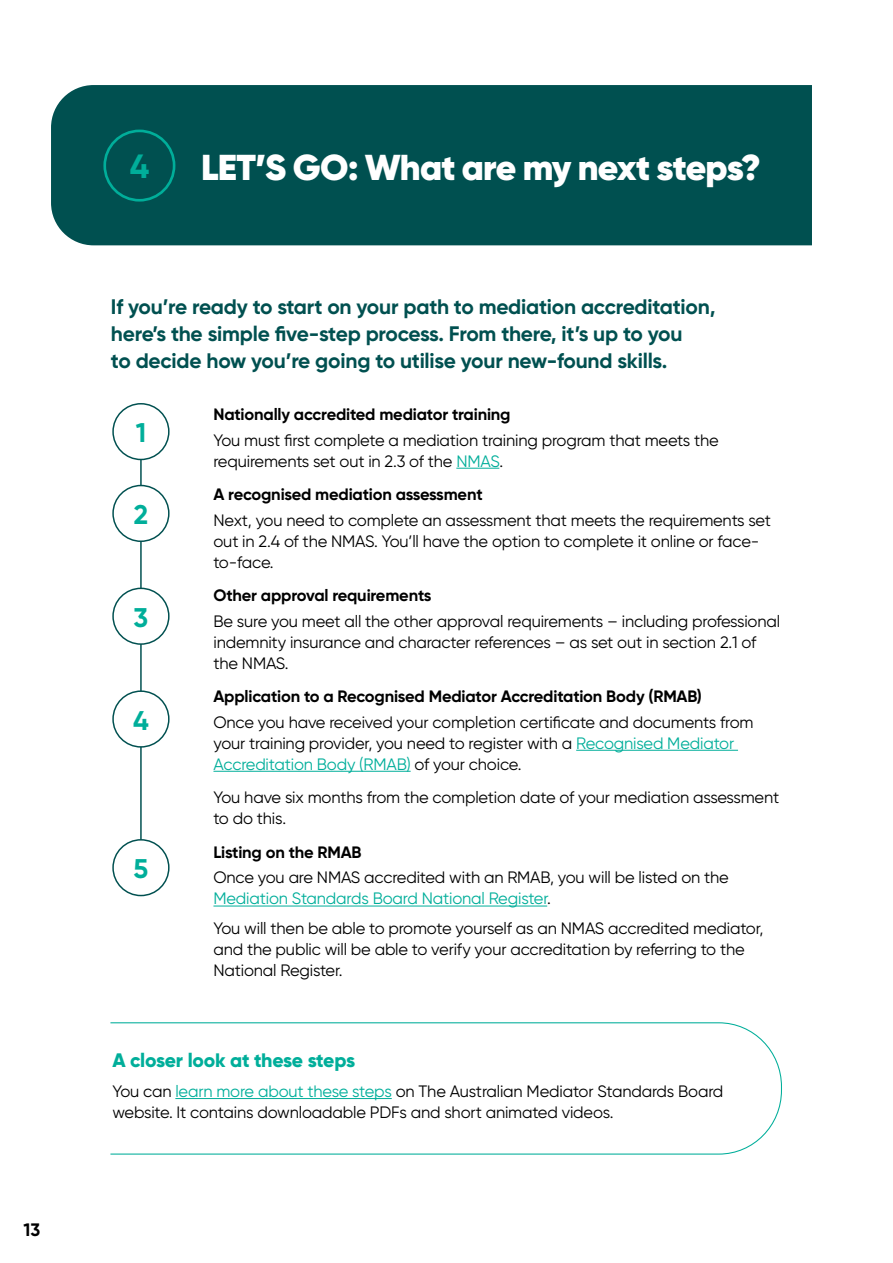
<style>
.page{position:relative;width:893px;height:1263px;background:#fff}
.page>*{position:absolute;margin:0;border:0;box-sizing:border-box;transform-origin:0 0}
.t1{font:900 36px "Gilroy";letter-spacing:-.025em;color:#fff}
.t2{font:700 33.6px "Gilroy";color:#00ae9a}
.t3{font:700 27px "Gilroy";color:#00ae9a}
.t4{font:700 21px/27px "Gilroy";letter-spacing:-.01em;color:#005050}
.t5{font:800 19.5px "Gilroy";letter-spacing:-.015em;color:#00ae9a}
.t6{font:700 18px "Gilroy";color:#000}
.t7{font:16.5px/21px "Gilroy";letter-spacing:-.01em;color:#000}
.t8{font:700 16.5px "Gilroy";letter-spacing:-.01em;color:#000}
.s1{color:#00ae9a}
</style>
<div class="page">
<div style="left:51px;top:85px;width:761px;height:160px;background:#005050"></div>
<hr style="left:140px;top:442px;width:2px;height:426px;background:#005050">
<div style="left:113px;top:404px;width:56px;height:55px;background:#fff;border-radius:50%"></div>
<div style="left:112px;top:403px;width:58px;height:57px;border:1px solid #005050;border-radius:50%"></div>
<div style="left:113px;top:485px;width:56px;height:56px;background:#fff;border-radius:50%"></div>
<div style="left:112px;top:485px;width:58px;height:57px;border:1px solid #005050;border-radius:50%"></div>
<div style="left:113px;top:588px;width:56px;height:56px;background:#fff;border-radius:50%"></div>
<div style="left:112px;top:588px;width:58px;height:57px;border:1px solid #005050;border-radius:50%"></div>
<div style="left:113px;top:691px;width:56px;height:56px;background:#fff;border-radius:50%"></div>
<div style="left:112px;top:690px;width:58px;height:58px;border:1px solid #005050;border-radius:50%"></div>
<div style="left:113px;top:840px;width:56px;height:55px;background:#fff;border-radius:50%"></div>
<div style="left:112px;top:839px;width:58px;height:57px;border:1px solid #005050;border-radius:50%"></div>
<hr style="left:456px;top:468px;width:43px;height:1px;background:#00ae9a">
<hr style="left:576px;top:750px;width:162px;height:1px;background:#00ae9a">
<hr style="left:213px;top:771px;width:198px;height:1px;background:#00ae9a">
<hr style="left:213px;top:906px;width:334px;height:1px;background:#00ae9a">
<svg style="left:110px;top:1022px;width:672px;height:133px"></svg>
<div style="left:103px;top:130px;width:72px;height:72px;border:3px solid #00ae9a;border-radius:50%"></div>
<p class="t6" style="left:23px;top:1219px;width:19px">13</p>
<h2 class="t2" style="left:130px;top:145px;width:21px">4</h2>
<h1 class="t1" style="left:201px;top:144px;width:561px">LET’S GO: What are my next steps?</h1>
<p class="t4" style="left:111px;top:293px;width:606px">If you’re ready to start on your path to mediation accreditation, here’s the simple five-step process. From there, it’s up to you<br>to decide how you’re going to utilise your new-found skills.</p>
<h3 class="t3" style="left:136px;top:416px;width:12px">1</h3>
<h3 class="t3" style="left:134px;top:498px;width:16px">2</h3>
<h3 class="t3" style="left:134px;top:601px;width:16px">3</h3>
<h3 class="t3" style="left:133px;top:703px;width:17px">4</h3>
<h3 class="t3" style="left:134px;top:852px;width:16px">5</h3>
<p class="t8" style="left:213px;top:404px;width:299px">Nationally accredited mediator training</p>
<p class="t7" style="left:213px;top:429px;width:507px">You must first complete a mediation training program that meets the requirements set out in 2.3 of the <span class="s1">NMAS</span>.</p>
<p class="t8" style="left:213px;top:484px;width:271px">A recognised mediation assessment</p>
<p class="t7" style="left:213px;top:509px;width:559px">Next, you need to complete an assessment that meets the requirements set out in 2.4 of the NMAS. You’ll have the option to complete it online or face&shy;to- face.</p>
<p class="t8" style="left:213px;top:585px;width:220px">Other approval requirements</p>
<p class="t7" style="left:213px;top:610px;width:568px">Be sure you meet all the other approval requirements – including professional indemnity insurance and character references – as set out in section 2.1 of the NMAS.</p>
<p class="t8" style="left:213px;top:686px;width:490px">Application to a Recognised Mediator Accreditation Body (RMAB)</p>
<p class="t7" style="left:213px;top:711px;width:542px">Once you have received your completion certificate and documents from your training provider, you need to register with a <span class="s1">Recognised Mediator<br>Accreditation Body (RMAB)</span> of your choice.</p>
<p class="t7" style="left:213px;top:787px;width:567px">You have six months from the completion date of your mediation assessment to do this.</p>
<p class="t8" style="left:213px;top:842px;width:150px">Listing on the RMAB</p>
<p class="t7" style="left:213px;top:867px;width:517px">Once you are NMAS accredited with an RMAB, you will be listed on the<br><span class="s1">Mediation Standards Board National Register</span>.</p>
<p class="t7" style="left:213px;top:917px;width:552px">You will then be able to promote yourself as an NMAS accredited mediator, and the public will be able to verify your accreditation by referring to the<br>National Register.</p>
<p class="t5" style="left:112px;top:1048px;width:244px">A closer look at these steps</p>
<p class="t7" style="left:112px;top:1080px;width:613px">You can <span class="s1">learn more about these steps</span> on The Australian Mediator Standards Board website. It contains downloadable PDFs and short animated videos.</p>
</div>
